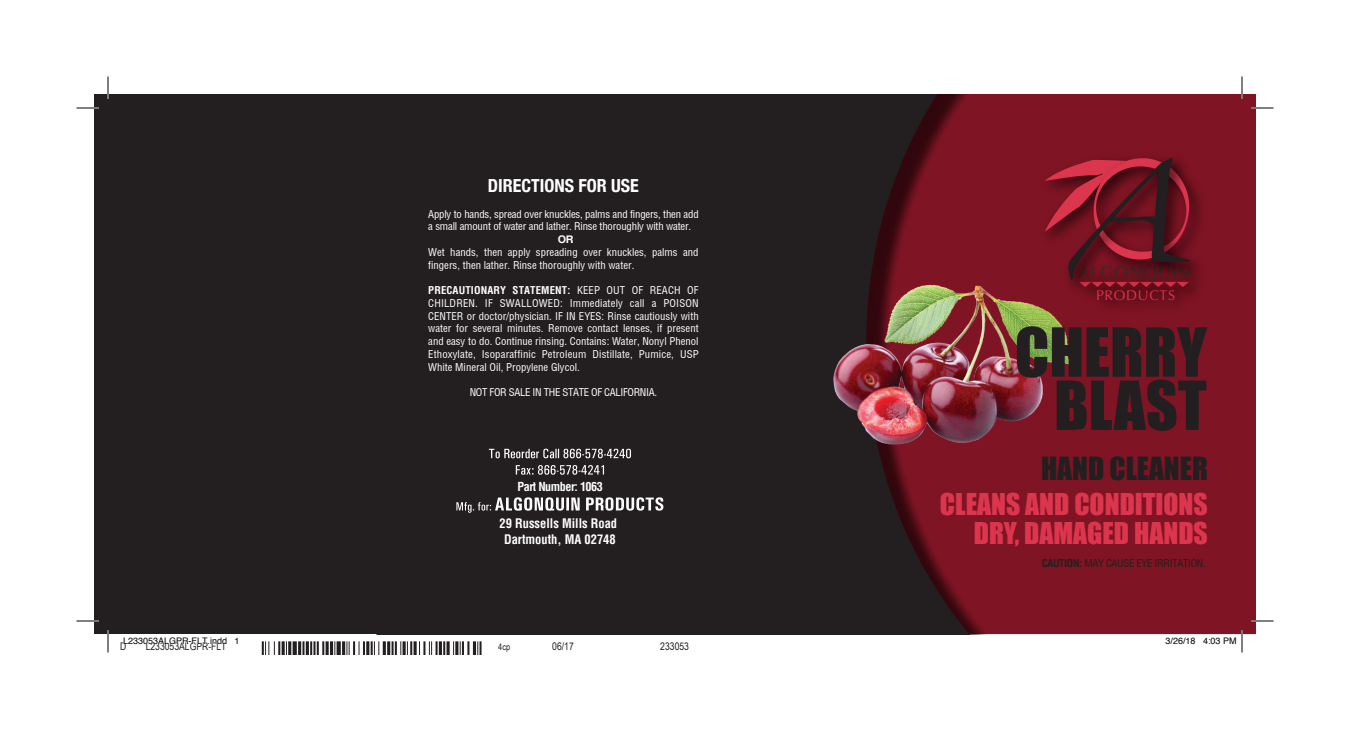
<style>
.page{position:relative;width:1350px;height:729px;background:#fff}
.page>*{position:absolute;margin:0;border:0;box-sizing:border-box;transform-origin:0 0}
.t1{font:62.4px/53.2px "Impact";color:#231f20;text-align:right}
.t2{font:29.4px "Impact";color:#231f20}
.t3{font:27.6px/29.5px "Impact";color:#dc364f;text-align:right}
.t4{font:700 condensed 18px "Helvetica Neue";color:#fff}
.t5{font:17.1px "Optima";letter-spacing:.045em;color:#2e2e28}
.t6{font:13.95px "Optima";letter-spacing:.05em;color:#dc364f}
.t7{font:700 condensed 12.9px/16.2px "Helvetica";color:#fff;text-align:center}
.t8{font:700 condensed 12.15px "Helvetica";letter-spacing:-.04em;color:#fff}
.t9{font:condensed 10.5px/12.8px "Helvetica";color:#fff;text-align:justify}
.t10{font:condensed 10.5px "Helvetica";letter-spacing:-.03em;color:#fff}
.t11{font:condensed 10.5px "Helvetica";letter-spacing:-.03em;color:#231f20}
.t12{font:10.5px "Arial Narrow";color:#231f20}
.t13{font:700 10.5px "Helvetica";color:#fff}
.t14{font:9px "Helvetica";color:#000}
.t15{font:9px "Arial Narrow";color:#231f20}
.s1{font-weight:700}
</style>
<div class="page">
<svg style="left:262px;top:641px;width:29px;height:13px"></svg>
<svg style="left:293px;top:641px;width:4px;height:13px"></svg>
<svg style="left:298px;top:641px;width:37px;height:13px"></svg>
<svg style="left:337px;top:641px;width:4px;height:13px"></svg>
<svg style="left:342px;top:641px;width:140px;height:13px"></svg>
<svg style="left:748px;top:94px;width:508px;height:540px;background:#5c1721"></svg>
<img style="left:811px;top:263px;width:282px;height:208px">
<img style="left:1069px;top:304px;width:13px;height:3px">
<img style="left:1082px;top:304px;width:5px;height:3px">
<img style="left:1196px;top:304px;width:14px;height:3px">
<img style="left:1069px;top:299px;width:13px;height:5px">
<img style="left:1196px;top:253px;width:17px;height:51px">
<img style="left:1035px;top:151px;width:23px;height:101px">
<img style="left:1058px;top:147px;width:152px;height:152px">
<svg style="left:1045px;top:157px;width:145px;height:130px;background:#731725"></svg>
<img style="left:1087px;top:277px;width:109px;height:48px">
<div style="left:94px;top:94px;width:654px;height:540px;background:#231f20"></div>
<svg style="left:456px;top:497px;width:207px;height:16px"></svg>
<svg style="left:489px;top:449px;width:142px;height:9px"></svg>
<svg style="left:516px;top:465px;width:88px;height:10px"></svg>
<hr style="left:76px;top:107px;width:23px;height:2px;background:#fff">
<hr style="left:1251px;top:107px;width:23px;height:2px;background:#fff">
<hr style="left:76px;top:620px;width:23px;height:2px;background:#fff">
<hr style="left:1251px;top:620px;width:23px;height:2px;background:#fff">
<hr style="left:107px;top:76px;width:2px;height:23px;background:#fff">
<hr style="left:107px;top:630px;width:2px;height:22px;background:#fff">
<hr style="left:1241px;top:76px;width:2px;height:23px;background:#fff">
<svg style="left:76px;top:108px;width:23px;height:1px"></svg>
<svg style="left:1251px;top:108px;width:23px;height:1px"></svg>
<svg style="left:76px;top:621px;width:23px;height:1px"></svg>
<svg style="left:1251px;top:621px;width:23px;height:1px"></svg>
<svg style="left:108px;top:76px;width:1px;height:23px"></svg>
<svg style="left:108px;top:630px;width:1px;height:22px"></svg>
<svg style="left:1242px;top:76px;width:1px;height:23px"></svg>
<svg style="left:1203px;top:630px;width:40px;height:22px"></svg>
<p class="t4" style="left:488px;top:171px;width:152px">DIRECTIONS FOR USE</p>
<p class="t9" style="left:428px;top:207px;width:272px">Apply to hands, spread over knuckles, palms and fingers, then add</p>
<p class="t9" style="left:428px;top:220px;width:264px">a small amount of water and lather. Rinse thoroughly with water.</p>
<p class="t13" style="left:558px;top:230px;width:17px">OR</p>
<p class="t9" style="left:428px;top:245px;width:272px">Wet hands, then apply spreading over knuckles, palms and</p>
<p class="t9" style="left:428px;top:258px;width:208px">fingers, then lather. Rinse thoroughly with water.</p>
<p class="t9" style="left:428px;top:284px;width:272px"><span class="s1">PRECAUTIONARY STATEMENT:</span> KEEP OUT OF REACH OF CHILDREN. IF SWALLOWED: Immediately call a POISON CENTER or doctor/physician. IF IN EYES: Rinse cautiously with water for several minutes. Remove contact lenses, if present and easy to do. Continue rinsing. Contains: Water, Nonyl Phenol Ethoxylate, Isoparaffinic Petroleum Distillate, Pumice, USP White Mineral Oil, Propylene Glycol.</p>
<p class="t10" style="left:470px;top:386px;width:189px">NOT FOR SALE IN THE STATE OF CALIFORNIA.</p>
<p class="t8" style="left:517px;top:479px;width:87px">Part Number: 1063</p>
<p class="t7" style="left:500px;top:515px;width:119px">29 Russells Mills Road<br>Dartmouth, MA 02748</p>
<p class="t5" style="left:1079px;top:262px;width:114px">ALGONQUIN</p>
<p class="t6" style="left:1096px;top:287px;width:80px">PRODUCTS</p>
<p class="t1" style="left:1015px;top:324px;width:194px">CHERRY<br>BLAST</p>
<p class="t2" style="left:1041px;top:446px;width:168px">HAND CLEANER</p>
<p class="t3" style="left:940px;top:488px;width:269px">CLEANS AND CONDITIONS<br>DRY, DAMAGED HANDS</p>
<p class="t11" style="left:1042px;top:556px;width:166px"><span class="s1">CAUTION:</span> MAY CAUSE EYE IRRITATION.</p>
<p class="t14" style="left:123px;top:633px;width:118px">L233053ALGPR-FLT.indd 1</p>
<p class="t14" style="left:1166px;top:633px;width:73px">3/26/18 4:03 PM</p>
<p class="t12" style="left:120px;top:639px;width:8px">D</p>
<p class="t12" style="left:146px;top:639px;width:82px">L233053ALGPR-FLT</p>
<p class="t15" style="left:498px;top:641px;width:14px">4cp</p>
<p class="t12" style="left:552px;top:639px;width:23px">06/17</p>
<p class="t12" style="left:660px;top:639px;width:30px">233053</p>
</div>
